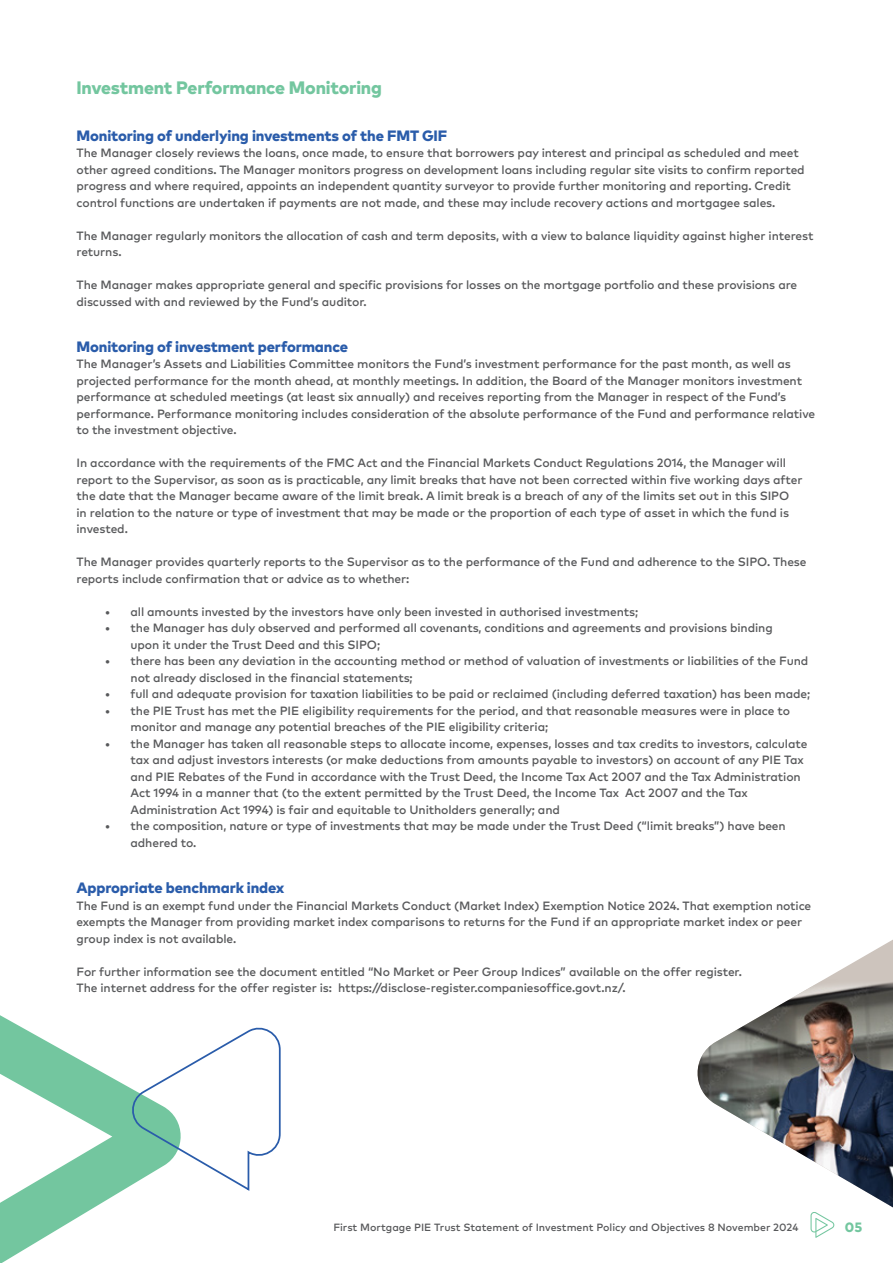
<style>
.page{position:relative;width:893px;height:1263px;background:#fff}
.page>*{position:absolute;margin:0;border:0;box-sizing:border-box;transform-origin:0 0}
.t1{font:800 18px "Mark OT";letter-spacing:-.01em;color:#73c69f}
.t2{font:800 15px "Mark OT";letter-spacing:-.01em;color:#2a5caa}
.t3{font:800 13.5px "Mark OT";color:#73c69f}
.t4{font:12px/16.5px "Mark OT Medium";letter-spacing:-.01em;color:#58595b}
.t5{font:10.5px "Mark OT Medium";color:#58595b}
</style>
<div class="page">
<svg style="left:810px;top:1212px;width:24px;height:26px"></svg>
<svg style="left:0;top:1015px;width:127px;height:248px"></svg>
<svg style="left:127px;top:1027px;width:154px;height:164px"></svg>
<svg style="left:823px;top:939px;width:70px;height:269px"></svg>
<img style="left:697px;top:980px;width:196px;height:227px">
<h1 class="t1" style="left:77px;top:76px;width:307px">Investment Performance Monitoring</h1>
<p class="t2" style="left:77px;top:125px;width:372px">Monitoring of underlying investments of the FMT GIF</p>
<p class="t4" style="left:77px;top:144px;width:730px">The Manager closely reviews the loans, once made, to ensure that borrowers pay interest and principal as scheduled and meet other agreed conditions. The Manager monitors progress on development loans including regular site visits to confirm reported progress and where required, appoints an independent quantity surveyor to provide further monitoring and reporting. Credit control functions are undertaken if payments are not made, and these may include recovery actions and mortgagee sales.</p>
<p class="t4" style="left:77px;top:227px;width:738px">The Manager regularly monitors the allocation of cash and term deposits, with a view to balance liquidity against higher interest returns.</p>
<p class="t4" style="left:77px;top:276px;width:722px">The Manager makes appropriate general and specific provisions for losses on the mortgage portfolio and these provisions are discussed with and reviewed by the Fund’s auditor.</p>
<p class="t2" style="left:77px;top:337px;width:273px">Monitoring of investment performance</p>
<p class="t4" style="left:77px;top:356px;width:740px">The Manager’s Assets and Liabilities Committee monitors the Fund’s investment performance for the past month, as well as projected performance for the month ahead, at monthly meetings. In addition, the Board of the Manager monitors investment performance at scheduled meetings (at least six annually) and receives reporting from the Manager in respect of the Fund’s performance. Performance monitoring includes consideration of the absolute performance of the Fund and performance relative to the investment objective.</p>
<p class="t4" style="left:77px;top:455px;width:727px">In accordance with the requirements of the FMC Act and the Financial Markets Conduct Regulations 2014, the Manager will report to the Supervisor, as soon as is practicable, any limit breaks that have not been corrected within five working days after the date that the Manager became aware of the limit break. A limit break is a breach of any of the limits set out in this SIPO in relation to the nature or type of investment that may be made or the proportion of each type of asset in which the fund is invested.</p>
<p class="t4" style="left:77px;top:554px;width:732px">The Manager provides quarterly reports to the Supervisor as to the performance of the Fund and adherence to the SIPO. These reports include confirmation that or advice as to whether:</p>
<p class="t4" style="left:105px;top:603px;width:535px">• all amounts invested by the investors have only been invested in authorised investments;</p>
<p class="t4" style="left:131px;top:620px;width:644px;text-indent:-26px">• the Manager has duly observed and performed all covenants, conditions and agreements and provisions binding upon it under the Trust Deed and this SIPO;</p>
<p class="t4" style="left:131px;top:653px;width:679px;text-indent:-26px">• there has been any deviation in the accounting method or method of valuation of investments or liabilities of the Fund not already disclosed in the financial statements;</p>
<p class="t4" style="left:105px;top:686px;width:707px">• full and adequate provision for taxation liabilities to be paid or reclaimed (including deferred taxation) has been made;</p>
<p class="t4" style="left:131px;top:702px;width:661px;text-indent:-26px">• the PIE Trust has met the PIE eligibility requirements for the period, and that reasonable measures were in place to monitor and manage any potential breaches of the PIE eligibility criteria;</p>
<p class="t4" style="left:131px;top:735px;width:678px;text-indent:-26px">• the Manager has taken all reasonable steps to allocate income, expenses, losses and tax credits to investors, calculate tax and adjust investors interests (or make deductions from amounts payable to investors) on account of any PIE Tax and PIE Rebates of the Fund in accordance with the Trust Deed, the Income Tax Act 2007 and the Tax Administration Act 1994 in a manner that (to the extent permitted by the Trust Deed, the Income Tax Act 2007 and the Tax Administration Act 1994) is fair and equitable to Unitholders generally; and</p>
<p class="t4" style="left:131px;top:818px;width:657px;text-indent:-26px">• the composition, nature or type of investments that may be made under the Trust Deed (“limit breaks”) have been adhered to.</p>
<p class="t2" style="left:77px;top:878px;width:209px">Appropriate benchmark index</p>
<p class="t4" style="left:77px;top:897px;width:736px">The Fund is an exempt fund under the Financial Markets Conduct (Market Index) Exemption Notice 2024. That exemption notice exempts the Manager from providing market index comparisons to returns for the Fund if an appropriate market index or peer group index is not available.</p>
<p class="t4" style="left:77px;top:963px;width:667px">For further information see the document entitled “No Market or Peer Group Indices” available on the offer register.<br>The internet address for the offer register is: https://disclose-register.companiesoffice.govt.nz/.</p>
<p class="t5" style="left:333px;top:1220px;width:467px">First Mortgage PIE Trust Statement of Investment Policy and Objectives 8 November 2024</p>
<p class="t3" style="left:845px;top:1218px;width:19px">05</p>
</div>
